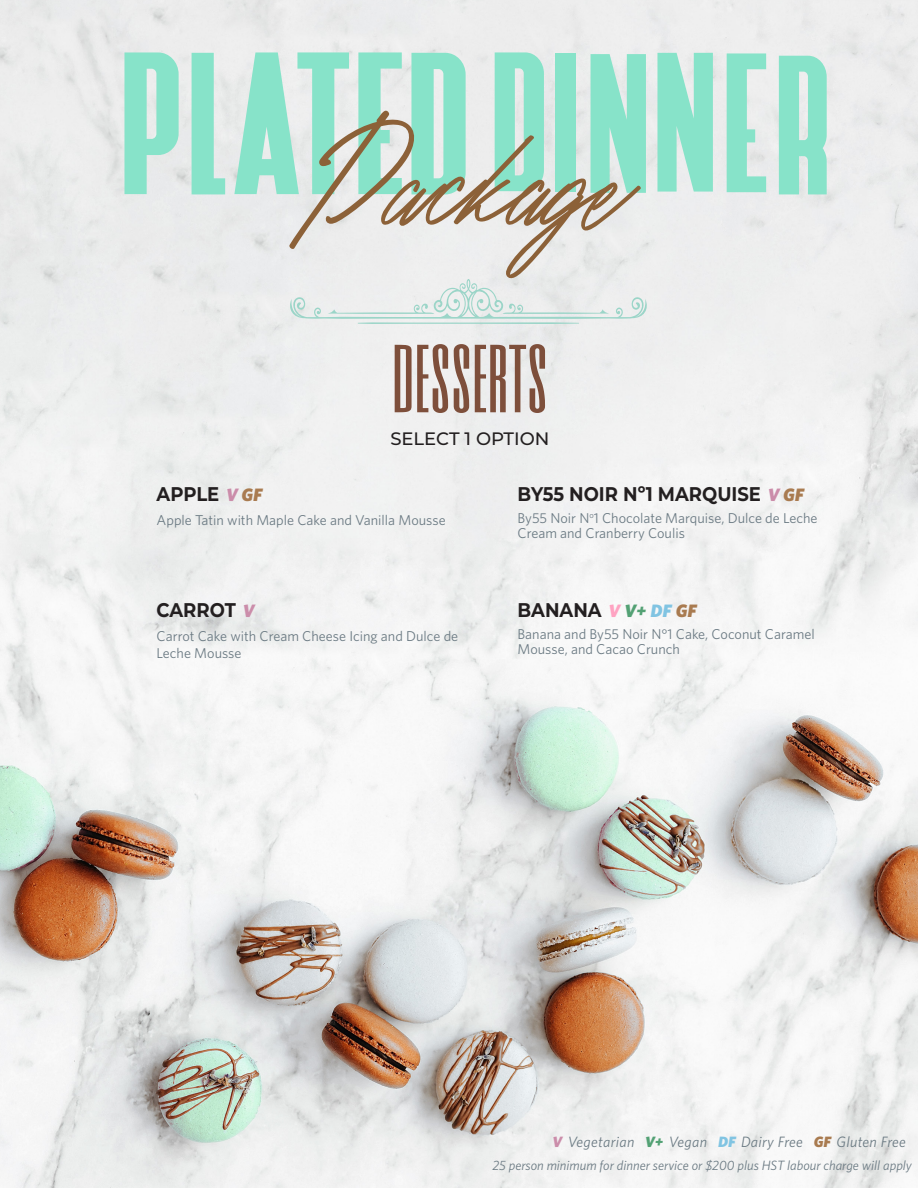
<style>
.page{position:relative;width:918px;height:1188px;background:#fff}
.page>*{position:absolute;margin:0;border:0;box-sizing:border-box;transform-origin:0 0}
.t1{font:90px "Six Caps";color:#7e4f3b}
.Menu_Item_Titles{font:700 19.8px "Montserrat";color:#231f20;scale:.91 1}
.Subheader_2{font:500 18px "Montserrat";color:#231f20}
.t2{font:italic 15px "Whitney HTF";letter-spacing:.02em;color:#6b7a83}
.BodyCopy{font:14.25px/15px "Whitney HTF";color:#6b7a83}
.Menu_Item_Titles-2{font:14.25px "Whitney HTF";color:#6b7a83}
.t3{font:italic 13.5px "Whitney HTF";color:#6b7a83}
.s1{font-family:"Whitney HTF";font-weight:900;font-style:italic;font-size:18px;color:#cb8daa}
.s2{font-family:"Whitney HTF";font-weight:900;font-style:italic;font-size:18px;color:#a97b50}
.s3{font-family:"Whitney HTF";font-weight:900;font-style:italic;font-size:18px;color:#ffa3c2}
.s4{font-family:"Whitney HTF";font-weight:900;font-style:italic;font-size:18px;color:#53a174}
.s5{font-family:"Whitney HTF";font-weight:900;font-style:italic;font-size:18px;color:#81c4e2}
.s6{font-weight:900;color:#cb8daa}
.s7{font-weight:900;color:#53a174}
.s8{font-weight:900;color:#81c4e2}
.s9{font-weight:900;color:#a97b50}
</style>
<div class="page">
<img style="left:0;top:0;width:918px;height:1188px">
<svg style="left:124px;top:52px;width:55px;height:142px;background:#a3e4d2"></svg>
<svg style="left:192px;top:53px;width:33px;height:141px;background:#a4e5d3"></svg>
<svg style="left:657px;top:53px;width:56px;height:139px;background:#96e4ce"></svg>
<svg style="left:727px;top:53px;width:39px;height:139px;background:#abe6d5"></svg>
<svg style="left:779px;top:56px;width:48px;height:138px;background:#97e4ce"></svg>
<svg style="left:234px;top:52px;width:416px;height:272px;background:#c6dfd5"></svg>
<p class="t1" style="left:392px;top:312px;width:157px">DESSERTS</p>
<p class="Subheader_2" style="left:390px;top:426px;width:161px">SELECT 1 OPTION</p>
<p class="Menu_Item_Titles" style="left:157px;top:480px;width:118px">APPLE <span class="s1">V</span> <span class="s2">GF</span></p>
<p class="Menu_Item_Titles-2" style="left:157px;top:512px;width:291px">Apple Tatin with Maple Cake and Vanilla Mousse</p>
<p class="Menu_Item_Titles" style="left:157px;top:595px;width:109px">CARROT <span class="s1">V</span></p>
<p class="BodyCopy" style="left:157px;top:627px;width:303px;line-height:17.1px">Carrot Cake with Cream Cheese Icing and Dulce de<br>Leche Mousse</p>
<p class="Menu_Item_Titles" style="left:518px;top:480px;width:316px">BY55 NOIR Nº1 MARQUISE <span class="s1">V</span> <span class="s2">GF</span></p>
<p class="BodyCopy" style="left:518px;top:510px;width:302px">By55 Noir N<sup>o</sup>1 Chocolate Marquise, Dulce de Leche<br>Cream and Cranberry Coulis</p>
<p class="Menu_Item_Titles" style="left:518px;top:595px;width:199px">BANANA <span class="s3">V</span> <span class="s4">V+</span> <span class="s5">DF</span> <span class="s2">GF</span></p>
<p class="BodyCopy" style="left:518px;top:626px;width:299px">Banana and By55 Noir N°1 Cake, Coconut Caramel<br>Mousse, and Cacao Crunch</p>
<p class="t2" style="left:553px;top:1133px;width:355px"><span class="s6">V</span> Vegetarian <span class="s7">V+</span> Vegan <span class="s8">DF</span> Dairy Free <span class="s9">GF</span> Gluten Free</p>
<p class="t3" style="left:492px;top:1157px;width:421px">25 person minimum for dinner service or $200 plus HST labour charge will apply</p>
</div>
